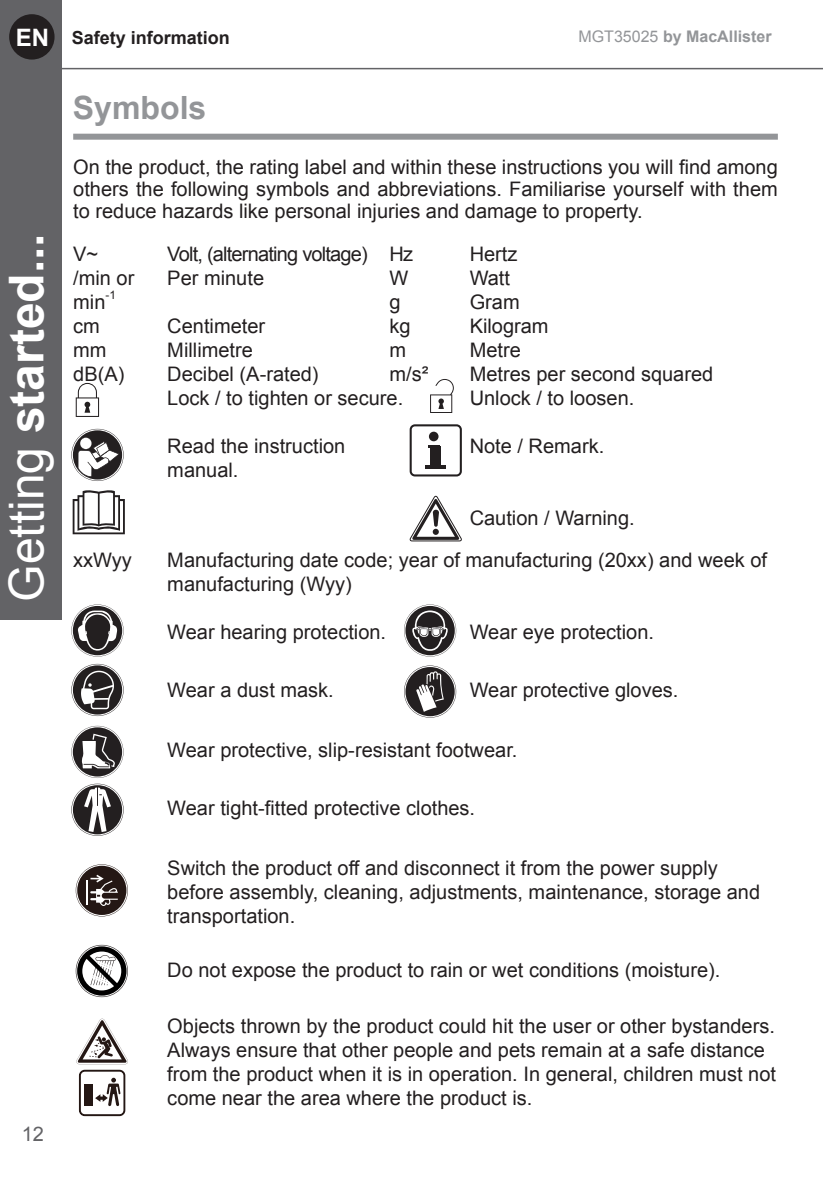
<style>
.page{position:relative;width:823px;height:1191px;background:#fff}
.page>*{position:absolute;margin:0;border:0;box-sizing:border-box;transform-origin:0 0}
.t1{font:700 48px "Arial";color:#fff}
.t2{font:700 32px "Arial";color:#939598}
.t3{font:700 24px "Arial";color:#fff}
.t4{font:20px/22px "Arial";color:#231f20;text-align:justify}
.t5{font:20px "Arial";letter-spacing:-.04em;color:#231f20}
.t6{font:20px "Arial";color:#636366}
.t7{font:700 18px "Arial";color:#231f20}
.t8{font:700 16px "Arial";color:#939598}
.t9{font:11.6px "Arial";color:#231f20}
.s1{font-weight:400}
</style>
<div class="page">
<div style="left:0;top:0;width:61px;height:619px;background:#636366"></div>
<div style="left:9px;top:14px;width:45px;height:46px;background:#231f20;border-radius:50%"></div>
<hr style="left:50px;top:68px;width:772px;height:1px;background:#636366">
<div style="left:73px;top:134px;width:704px;height:6px;background:#939598"></div>
<svg style="left:76px;top:383px;width:23px;height:34px"></svg>
<svg style="left:71px;top:429px;width:52px;height:52px"></svg>
<svg style="left:73px;top:490px;width:52px;height:44px"></svg>
<svg style="left:71px;top:604px;width:52px;height:52px"></svg>
<svg style="left:71px;top:664px;width:52px;height:52px"></svg>
<svg style="left:71px;top:726px;width:52px;height:110px"></svg>
<svg style="left:430px;top:379px;width:23px;height:34px"></svg>
<div style="left:409px;top:424px;width:52px;height:52px;border:2px solid #231f20;border-radius:4px"></div>
<div style="left:428px;top:432px;width:10px;height:9px;background:#231f20;border-radius:50%"></div>
<div style="left:430px;top:446px;width:11px;height:20px;background:#231f20"></div>
<hr style="left:425px;top:465px;width:20px;height:3px;background:#231f20">
<svg style="left:409px;top:495px;width:53px;height:47px"></svg>
<svg style="left:404px;top:604px;width:52px;height:52px"></svg>
<svg style="left:404px;top:665px;width:52px;height:52px"></svg>
<svg style="left:76px;top:864px;width:52px;height:52px"></svg>
<svg style="left:76px;top:945px;width:52px;height:52px"></svg>
<svg style="left:76px;top:1018px;width:52px;height:98px"></svg>
<div style="left:84px;top:1084px;width:8px;height:22px;background:#241714"></div>
<p class="t3" style="left:16px;top:22px;width:35px">EN</p>
<p class="t7" style="left:72px;top:26px;width:160px">Safety information</p>
<p class="t8" style="left:578px;top:25px;width:194px"><span class="s1">MGT35025</span> by MacAllister</p>
<h1 class="t1" style="left:-6px;top:601px;width:370px;rotate:-90deg"><span class="s1">Getting</span> started...</h1>
<p class="t6" style="left:22px;top:1121px;width:24px">12</p>
<p class="t2" style="left:73px;top:86px;width:135px">Symbols</p>
<p class="t4" style="left:73px;top:156px;width:705px">On the product, the rating label and within these instructions you will find among others the following symbols and abbreviations. Familiarise yourself with them to reduce hazards like personal injuries and damage to property.</p>
<p class="t4" style="left:73px;top:243px;width:27px">V~</p>
<p class="t5" style="left:167px;top:241px;width:247px">Volt, (alternating voltage) Hz</p>
<p class="t4" style="left:469px;top:243px;width:49px">Hertz</p>
<p class="t4" style="left:73px;top:267px;width:63px">/min or</p>
<p class="t4" style="left:167px;top:267px;width:98px">Per minute</p>
<p class="t4" style="left:389px;top:267px;width:20px">W</p>
<p class="t4" style="left:469px;top:267px;width:42px">Watt</p>
<p class="t4" style="left:73px;top:291px;width:34px">min</p>
<p class="t9" style="left:105px;top:288px;width:12px">-1</p>
<p class="t4" style="left:389px;top:291px;width:13px">g</p>
<p class="t4" style="left:469px;top:291px;width:51px">Gram</p>
<p class="t4" style="left:73px;top:315px;width:28px">cm</p>
<p class="t4" style="left:167px;top:315px;width:99px">Centimeter</p>
<p class="t4" style="left:389px;top:315px;width:23px">kg</p>
<p class="t4" style="left:469px;top:315px;width:80px">Kilogram</p>
<p class="t4" style="left:73px;top:339px;width:35px">mm</p>
<p class="t4" style="left:167px;top:339px;width:87px">Millimetre</p>
<p class="t4" style="left:389px;top:339px;width:18px">m</p>
<p class="t4" style="left:469px;top:339px;width:53px">Metre</p>
<p class="t4" style="left:73px;top:363px;width:53px">dB(A)</p>
<p class="t4" style="left:167px;top:363px;width:153px">Decibel (A-rated)</p>
<p class="t4" style="left:389px;top:363px;width:40px">m/s²</p>
<p class="t4" style="left:469px;top:363px;width:245px">Metres per second squared</p>
<p class="t4" style="left:167px;top:387px;width:237px">Lock / to tighten or secure.</p>
<p class="t4" style="left:469px;top:387px;width:166px">Unlock / to loosen.</p>
<p class="t4" style="left:167px;top:435px;width:179px">Read the instruction</p>
<p class="t4" style="left:469px;top:435px;width:136px">Note / Remark.</p>
<p class="t4" style="left:167px;top:459px;width:73px">manual.</p>
<p class="t4" style="left:469px;top:507px;width:166px">Caution / Warning.</p>
<p class="t4" style="left:73px;top:549px;width:60px">xxWyy</p>
<p class="t4" style="left:167px;top:549px;width:601px">Manufacturing date code; year of manufacturing (20xx) and week of</p>
<p class="t4" style="left:167px;top:573px;width:186px">manufacturing (Wyy)</p>
<p class="t4" style="left:167px;top:621px;width:220px">Wear hearing protection.</p>
<p class="t4" style="left:469px;top:621px;width:186px">Wear eye protection.</p>
<p class="t4" style="left:167px;top:679px;width:168px">Wear a dust mask.</p>
<p class="t4" style="left:469px;top:679px;width:210px">Wear protective gloves.</p>
<p class="t4" style="left:167px;top:739px;width:351px">Wear protective, slip-resistant footwear.</p>
<p class="t4" style="left:167px;top:797px;width:309px">Wear tight-fitted protective clothes.</p>
<p class="t4" style="left:167px;top:857px;width:551px">Switch the product off and disconnect it from the power supply</p>
<p class="t4" style="left:167px;top:881px;width:594px">before assembly, cleaning, adjustments, maintenance, storage and</p>
<p class="t4" style="left:167px;top:905px;width:129px">transportation.</p>
<p class="t4" style="left:167px;top:959px;width:554px">Do not expose the product to rain or wet conditions (moisture).</p>
<p class="t4" style="left:167px;top:1015px;width:608px">Objects thrown by the product could hit the user or other bystanders.</p>
<p class="t4" style="left:167px;top:1039px;width:598px">Always ensure that other people and pets remain at a safe distance</p>
<p class="t4" style="left:167px;top:1063px;width:610px">from the product when it is in operation. In general, children must not</p>
<p class="t4" style="left:167px;top:1087px;width:366px">come near the area where the product is.</p>
</div>
